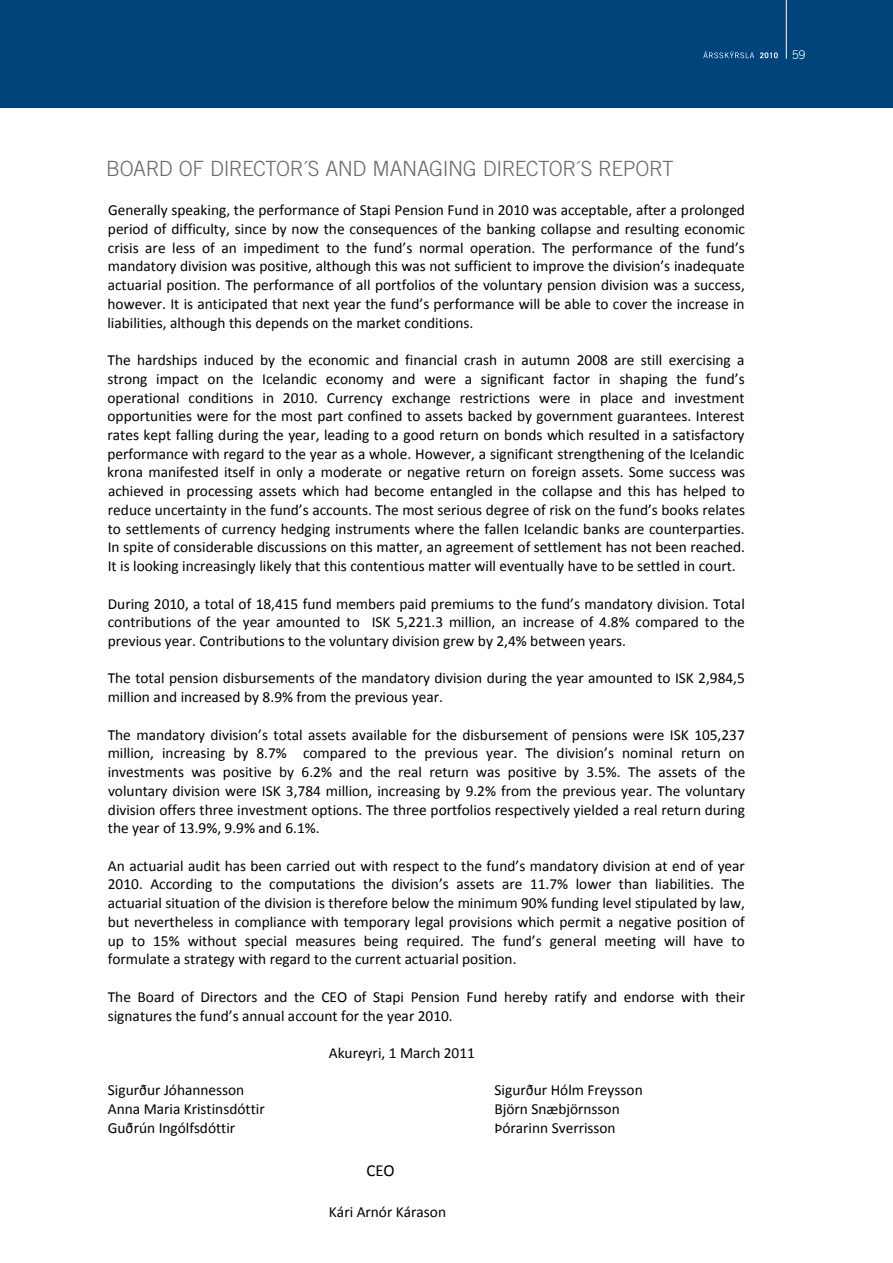
<style>
.page{position:relative;width:893px;height:1263px;background:#fff}
.page>*{position:absolute;margin:0;border:0;box-sizing:border-box;transform-origin:0 0}
.t1{font:300 21px "Trade Gothic";letter-spacing:-.025em;color:#696a6d}
.t2{font:16.8px "Calibri";color:#000}
.t3{font:15.3px/18.8px "Calibri";color:#000;text-align:justify}
.t4{font:300 12px "Trade Gothic";color:#fff}
</style>
<div class="page">
<div style="left:0;top:0;width:893px;height:108px;background:#00447c"></div>
<hr style="left:786px;top:0;width:1px;height:59px;background:#fff">
<svg style="left:703px;top:51px;width:51px;height:7px"></svg>
<svg style="left:760px;top:52px;width:18px;height:6px"></svg>
<h1 class="t1" style="left:106px;top:156px;width:569px">BOARD OF DIRECTOR´S AND MANAGING DIRECTOR´S REPORT</h1>
<p class="t3" style="left:107px;top:201px;width:639px">Generally speaking, the performance of Stapi Pension Fund in 2010 was acceptable, after a prolonged period of difficulty, since by now the consequences of the banking collapse and resulting economic crisis are less of an impediment to the fund’s normal operation. The performance of the fund’s mandatory division was positive, although this was not sufficient to improve the division’s inadequate actuarial position. The performance of all portfolios of the voluntary pension division was a success, however. It is anticipated that next year the fund’s performance will be able to cover the increase in liabilities, although this depends on the market conditions.</p>
<p class="t3" style="left:107px;top:351px;width:639px">The hardships induced by the economic and financial crash in autumn 2008 are still exercising a strong impact on the Icelandic economy and were a significant factor in shaping the fund’s operational conditions in 2010. Currency exchange restrictions were in place and investment opportunities were for the most part confined to assets backed by government guarantees. Interest rates kept falling during the year, leading to a good return on bonds which resulted in a satisfactory performance with regard to the year as a whole. However, a significant strengthening of the Icelandic krona manifested itself in only a moderate or negative return on foreign assets. Some success was achieved in processing assets which had become entangled in the collapse and this has helped to reduce uncertainty in the fund’s accounts. The most serious degree of risk on the fund’s books relates to settlements of currency hedging instruments where the fallen Icelandic banks are counterparties.<br>In spite of considerable discussions on this matter, an agreement of settlement has not been reached.<br>It is looking increasingly likely that this contentious matter will eventually have to be settled in court.</p>
<p class="t3" style="left:108px;top:594px;width:639px">During 2010, a total of 18,415 fund members paid premiums to the fund’s mandatory division. Total contributions of the year amounted to ISK 5,221.3 million, an increase of 4.8% compared to the previous year. Contributions to the voluntary division grew by 2,4% between years.</p>
<p class="t3" style="left:108px;top:669px;width:639px">The total pension disbursements of the mandatory division during the year amounted to ISK 2,984,5 million and increased by 8.9% from the previous year.</p>
<p class="t3" style="left:108px;top:725px;width:639px">The mandatory division’s total assets available for the disbursement of pensions were ISK 105,237 million, increasing by 8.7% compared to the previous year. The division’s nominal return on investments was positive by 6.2% and the real return was positive by 3.5%. The assets of the voluntary division were ISK 3,784 million, increasing by 9.2% from the previous year. The voluntary division offers three investment options. The three portfolios respectively yielded a real return during the year of 13.9%, 9.9% and 6.1%.</p>
<p class="t3" style="left:108px;top:856px;width:639px">An actuarial audit has been carried out with respect to the fund’s mandatory division at end of year 2010. According to the computations the division’s assets are 11.7% lower than liabilities. The actuarial situation of the division is therefore below the minimum 90% funding level stipulated by law, but nevertheless in compliance with temporary legal provisions which permit a negative position of up to 15% without special measures being required. The fund’s general meeting will have to formulate a strategy with regard to the current actuarial position.</p>
<p class="t3" style="left:108px;top:987px;width:639px">The Board of Directors and the CEO of Stapi Pension Fund hereby ratify and endorse with their signatures the fund’s annual account for the year 2010.</p>
<p class="t3" style="left:329px;top:1043px;width:148px">Akureyri, 1 March 2011</p>
<p class="t3" style="left:108px;top:1081px;width:138px">Sigurður Jóhannesson</p>
<p class="t3" style="left:495px;top:1081px;width:150px">Sigurður Hólm Freysson</p>
<p class="t3" style="left:108px;top:1100px;width:158px">Anna Maria Kristinsdóttir</p>
<p class="t3" style="left:494px;top:1100px;width:127px">Björn Snæbjörnsson</p>
<p class="t3" style="left:108px;top:1118px;width:129px">Guðrún Ingólfsdóttir</p>
<p class="t3" style="left:494px;top:1118px;width:123px">Þórarinn Sverrisson</p>
<p class="t2" style="left:366px;top:1159px;width:30px">CEO</p>
<p class="t3" style="left:329px;top:1203px;width:119px">Kári Arnór Kárason</p>
<p class="t4" style="left:792px;top:47px;width:15px">59</p>
</div>
